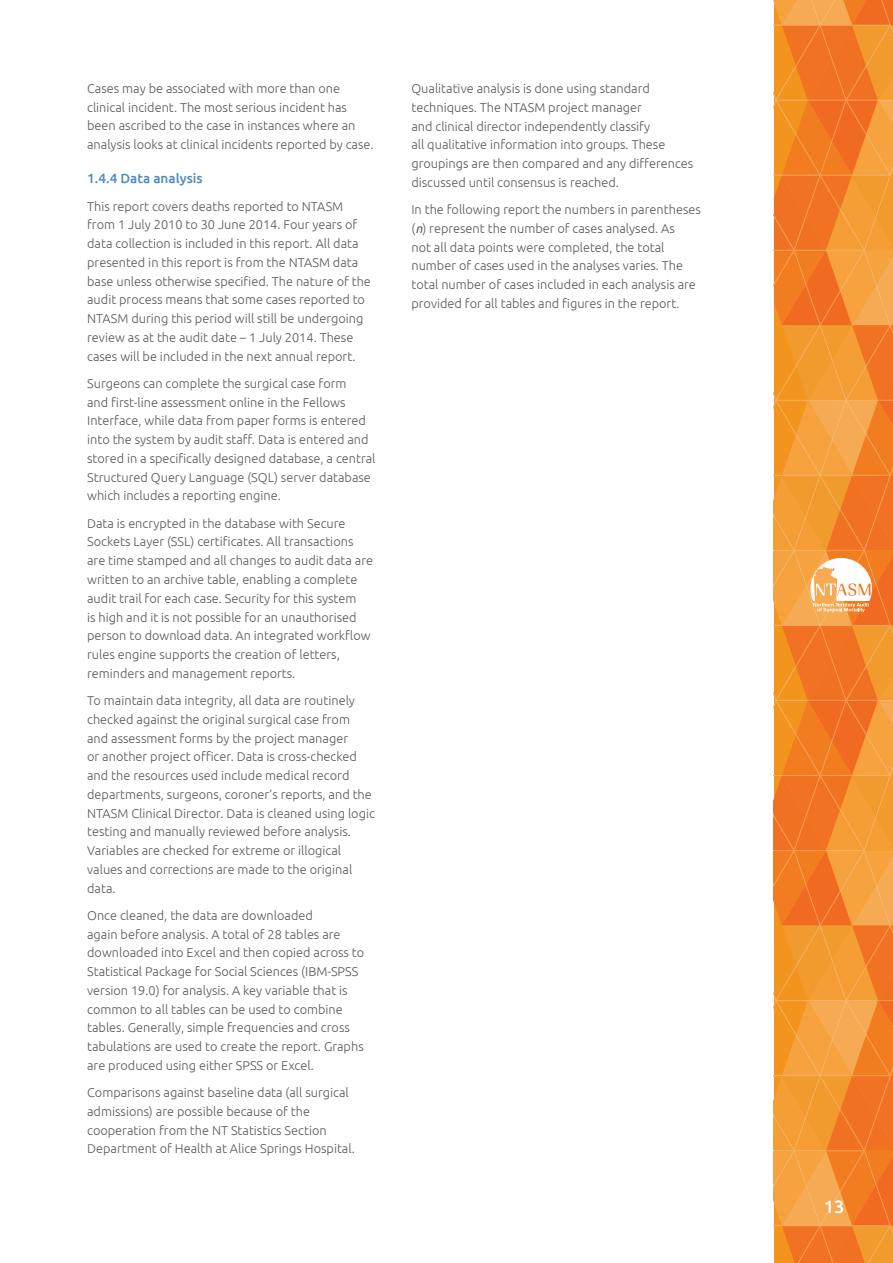
<style>
.page{position:relative;width:893px;height:1263px;background:#fff}
.page>*{position:absolute;margin:0;border:0;box-sizing:border-box;transform-origin:0 0}
.t1{font:500 18px "Ubuntu";color:#fff}
.t2{font:500 13.5px "Ubuntu";color:#508cbf}
.t3{font:300 12.75px/18.8px "Ubuntu";color:#58595b}
.s1{font-weight:400;font-style:italic}
</style>
<div class="page">
<svg style="left:774px;top:0;width:119px;height:1263px;background:#f28d31"></svg>
<p class="t3" style="left:87px;top:79px;width:288px">Cases may be associated with more than one clinical incident. The most serious incident has been ascribed to the case in instances where an analysis looks at clinical incidents reported by case.</p>
<p class="t2" style="left:87px;top:170px;width:117px">1.4.4 Data analysis</p>
<p class="t3" style="left:87px;top:196px;width:285px">This report covers deaths reported to NTASM from 1 July 2010 to 30 June 2014. Four years of data collection is included in this report. All data presented in this report is from the NTASM data base unless otherwise specified. The nature of the audit process means that some cases reported to NTASM during this period will still be undergoing review as at the audit date – 1 July 2014. These cases will be included in the next annual report.</p>
<p class="t3" style="left:87px;top:374px;width:290px">Surgeons can complete the surgical case form<br>and first-line assessment online in the Fellows Interface, while data from paper forms is entered into the system by audit staff. Data is entered and stored in a specifically designed database, a central Structured Query Language (SQL) server database which includes a reporting engine.</p>
<p class="t3" style="left:87px;top:513px;width:287px">Data is encrypted in the database with Secure Sockets Layer (SSL) certificates. All transactions are time stamped and all changes to audit data are written to an archive table, enabling a complete audit trail for each case. Security for this system<br>is high and it is not possible for an unauthorised person to download data. An integrated workflow rules engine supports the creation of letters, reminders and management reports.</p>
<p class="t3" style="left:87px;top:691px;width:289px">To maintain data integrity, all data are routinely checked against the original surgical case from<br>and assessment forms by the project manager<br>or another project officer. Data is cross-checked and the resources used include medical record departments, surgeons, coroner’s reports, and the NTASM Clinical Director. Data is cleaned using logic testing and manually reviewed before analysis.<br>Variables are checked for extreme or illogical values and corrections are made to the original data.</p>
<p class="t3" style="left:87px;top:906px;width:279px">Once cleaned, the data are downloaded<br>again before analysis. A total of 28 tables are downloaded into Excel and then copied across to Statistical Package for Social Sciences (IBM-SPSS version 19.0) for analysis. A key variable that is common to all tables can be used to combine tables. Generally, simple frequencies and cross tabulations are used to create the report. Graphs are produced using either SPSS or Excel.</p>
<p class="t3" style="left:87px;top:1083px;width:269px">Comparisons against baseline data (all surgical admissions) are possible because of the cooperation from the NT Statistics Section Department of Health at Alice Springs Hospital.</p>
<p class="t3" style="left:411px;top:79px;width:283px">Qualitative analysis is done using standard techniques. The NTASM project manager<br>and clinical director independently classify<br>all qualitative information into groups. These groupings are then compared and any differences discussed until consensus is reached.</p>
<p class="t3" style="left:411px;top:200px;width:291px">In the following report the numbers in parentheses (<span class="s1">n</span>) represent the number of cases analysed. As<br>not all data points were completed, the total number of cases used in the analyses varies. The total number of cases included in each analysis are provided for all tables and figures in the report.</p>
<h1 class="t1" style="left:824px;top:1195px;width:22px">13</h1>
</div>
